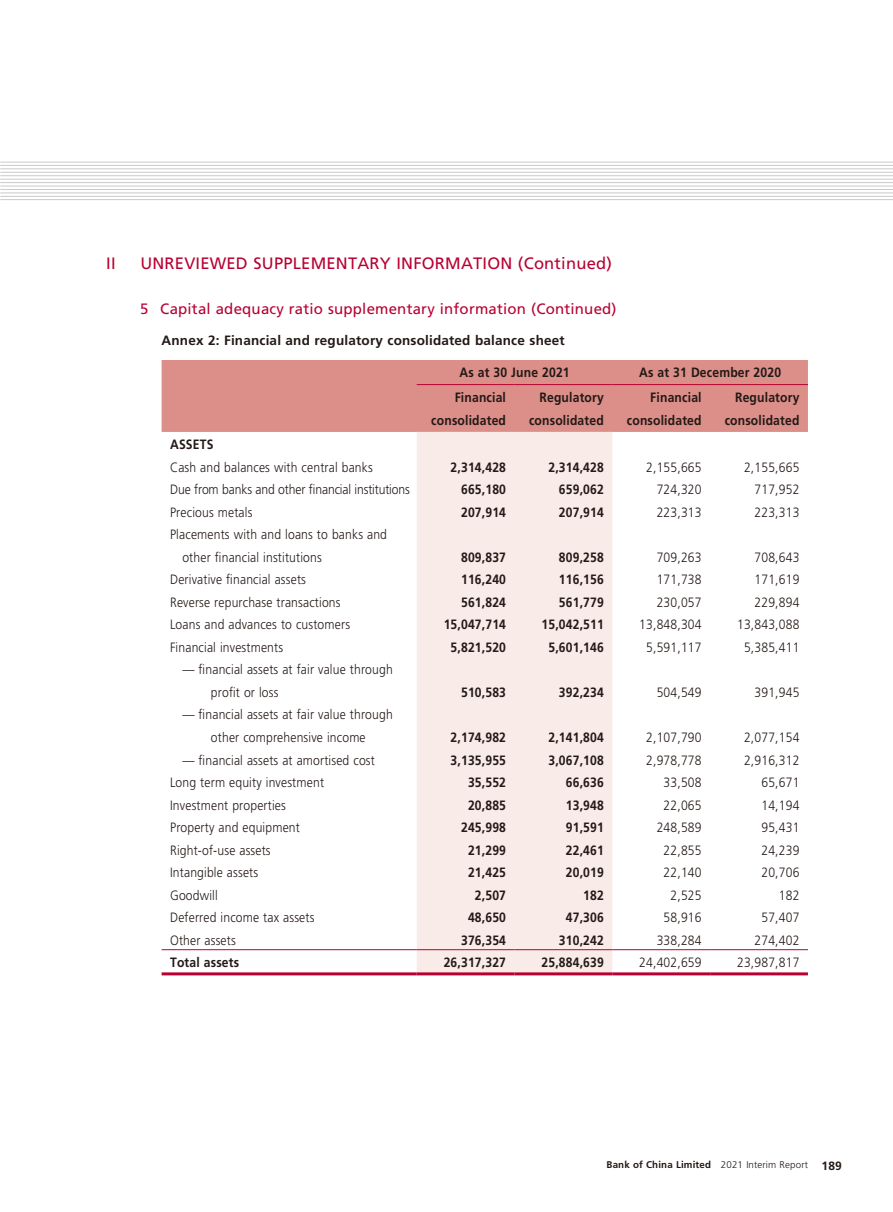
<style>
.page{position:relative;width:893px;height:1212px;background:#fff}
.page>*{position:absolute;margin:0;border:0;box-sizing:border-box;transform-origin:0 0}
.t1{font:16.5px "Frutiger";letter-spacing:.015em;color:#b80032}
.t2{font:15px "Frutiger";letter-spacing:.015em;color:#b80032}
.t3{font:300 13.5px/22.5px "Frutiger";letter-spacing:.015em;color:#231916;scale:.9 1}
.t4{font:700 13.5px/22.5px "Frutiger";letter-spacing:.015em;color:#231916;text-align:right;scale:.9 1}
.t5{font:700 13.5px "Frutiger";letter-spacing:.015em;color:#231916}
.t6{font:300 13.5px "Frutiger";letter-spacing:-.01em;color:#231916;scale:.9 1}
.t7{font:700 9.75px "Frutiger";letter-spacing:.015em;color:#231916}
.s1{font-weight:300}
.s2{font-size:12px}
</style>
<div class="page">
<hr style="left:0;top:162px;width:893px;height:1px;background:#c9cacb">
<hr style="left:0;top:165px;width:893px;height:1px;background:#c9cacb">
<hr style="left:0;top:168px;width:893px;height:1px;background:#c9cacb">
<hr style="left:0;top:172px;width:893px;height:1px;background:#c9cacb">
<hr style="left:0;top:175px;width:893px;height:1px;background:#c9cacb">
<hr style="left:0;top:179px;width:893px;height:1px;background:#c9cacb">
<hr style="left:0;top:182px;width:893px;height:1px;background:#c9cacb">
<hr style="left:0;top:186px;width:893px;height:1px;background:#c9cacb">
<hr style="left:0;top:189px;width:893px;height:1px;background:#c9cacb">
<hr style="left:0;top:192px;width:893px;height:1px;background:#c9cacb">
<hr style="left:0;top:196px;width:893px;height:1px;background:#c9cacb">
<hr style="left:0;top:199px;width:893px;height:1px;background:#c9cacb">
<div style="left:162px;top:360px;width:646px;height:72px;background:#dc8e89"></div>
<div style="left:417px;top:432px;width:195px;height:540px;background:#f9ebe8"></div>
<hr style="left:162px;top:949px;width:255px;height:1px;background:#b80032">
<hr style="left:417px;top:949px;width:97px;height:1px;background:#b80032">
<hr style="left:514px;top:949px;width:98px;height:1px;background:#b80032">
<hr style="left:612px;top:949px;width:98px;height:1px;background:#b80032">
<hr style="left:710px;top:949px;width:98px;height:1px;background:#b80032">
<hr style="left:162px;top:972px;width:255px;height:3px;background:#b80032">
<hr style="left:417px;top:972px;width:97px;height:3px;background:#b80032">
<hr style="left:514px;top:972px;width:98px;height:3px;background:#b80032">
<hr style="left:612px;top:972px;width:98px;height:3px;background:#b80032">
<hr style="left:710px;top:972px;width:98px;height:3px;background:#b80032">
<hr style="left:417px;top:384px;width:97px;height:1px;background:#b80032">
<hr style="left:514px;top:384px;width:98px;height:1px;background:#b80032">
<hr style="left:612px;top:384px;width:98px;height:1px;background:#b80032">
<hr style="left:710px;top:384px;width:98px;height:1px;background:#b80032">
<p class="t1" style="left:106px;top:254px;width:11px">II</p>
<p class="t1" style="left:140px;top:254px;width:473px">UNREVIEWED SUPPLEMENTARY INFORMATION (Continued)</p>
<p class="t2" style="left:140px;top:300px;width:478px">5 Capital adequacy ratio supplementary information (Continued)</p>
<p class="t5" style="left:162px;top:333px;width:405px">Annex 2: Financial and regulatory consolidated balance sheet</p>
<p class="t4" style="left:459px;top:362px;width:124px">As at 30 June 2021</p>
<p class="t4" style="left:639px;top:362px;width:159px">As at 31 December 2020</p>
<p class="t4" style="left:431px;top:386px;width:85px">Financial consolidated</p>
<p class="t4" style="left:529px;top:386px;width:85px">Regulatory consolidated</p>
<p class="t4" style="left:627px;top:386px;width:85px">Financial consolidated</p>
<p class="t4" style="left:725px;top:386px;width:85px">Regulatory consolidated</p>
<p class="t4" style="left:170px;top:433px;width:50px">ASSETS</p>
<p class="t3" style="left:170px;top:456px;width:227px">Cash and balances with central banks</p>
<p class="t4" style="left:451px;top:456px;width:63px">2,314,428</p>
<p class="t4" style="left:548px;top:456px;width:63px">2,314,428</p>
<p class="t3" style="left:646px;top:456px;width:63px">2,155,665</p>
<p class="t3" style="left:744px;top:456px;width:63px">2,155,665</p>
<p class="t6" style="left:170px;top:482px;width:268px">Due from banks and other financial institutions</p>
<p class="t4" style="left:461px;top:478px;width:51px">665,180</p>
<p class="t4" style="left:559px;top:478px;width:51px">659,062</p>
<p class="t3" style="left:657px;top:479px;width:51px">724,320</p>
<p class="t3" style="left:754px;top:479px;width:51px">717,952</p>
<p class="t3" style="left:170px;top:501px;width:93px">Precious metals</p>
<p class="t4" style="left:461px;top:501px;width:51px">207,914</p>
<p class="t4" style="left:559px;top:501px;width:51px">207,914</p>
<p class="t3" style="left:657px;top:501px;width:51px">223,313</p>
<p class="t3" style="left:754px;top:501px;width:51px">223,313</p>
<p class="t3" style="left:182px;top:524px;width:229px;text-indent:-12px">Placements with and loans to banks and other financial institutions</p>
<p class="t4" style="left:461px;top:546px;width:51px">809,837</p>
<p class="t4" style="left:559px;top:546px;width:51px">809,258</p>
<p class="t3" style="left:657px;top:546px;width:51px">709,263</p>
<p class="t3" style="left:754px;top:546px;width:51px">708,643</p>
<p class="t3" style="left:170px;top:569px;width:152px">Derivative financial assets</p>
<p class="t4" style="left:461px;top:568px;width:51px">116,240</p>
<p class="t4" style="left:559px;top:568px;width:51px">116,156</p>
<p class="t3" style="left:657px;top:569px;width:51px">171,738</p>
<p class="t3" style="left:754px;top:569px;width:51px">171,619</p>
<p class="t3" style="left:170px;top:591px;width:191px">Reverse repurchase transactions</p>
<p class="t4" style="left:461px;top:591px;width:51px">561,824</p>
<p class="t4" style="left:559px;top:591px;width:51px">561,779</p>
<p class="t3" style="left:657px;top:591px;width:51px">230,057</p>
<p class="t3" style="left:754px;top:591px;width:51px">229,894</p>
<p class="t3" style="left:170px;top:614px;width:201px">Loans and advances to customers</p>
<p class="t4" style="left:444px;top:613px;width:71px">15,047,714</p>
<p class="t4" style="left:541px;top:613px;width:71px">15,042,511</p>
<p class="t3" style="left:639px;top:614px;width:71px">13,848,304</p>
<p class="t3" style="left:737px;top:614px;width:71px">13,843,088</p>
<p class="t3" style="left:170px;top:636px;width:127px">Financial investments</p>
<p class="t4" style="left:451px;top:636px;width:63px">5,821,520</p>
<p class="t4" style="left:548px;top:636px;width:63px">5,601,146</p>
<p class="t3" style="left:646px;top:636px;width:63px">5,591,117</p>
<p class="t3" style="left:744px;top:636px;width:63px">5,385,411</p>
<p class="t3" style="left:211px;top:659px;width:204px;text-indent:-29px">— financial assets at fair value through profit or loss</p>
<p class="t4" style="left:461px;top:681px;width:51px">510,583</p>
<p class="t4" style="left:559px;top:681px;width:51px">392,234</p>
<p class="t3" style="left:657px;top:681px;width:51px">504,549</p>
<p class="t3" style="left:754px;top:681px;width:51px">391,945</p>
<p class="t3" style="left:182px;top:704px;width:235px;text-align:center">— financial assets at fair value through other comprehensive income</p>
<p class="t4" style="left:451px;top:726px;width:63px">2,174,982</p>
<p class="t4" style="left:548px;top:726px;width:63px">2,141,804</p>
<p class="t3" style="left:646px;top:726px;width:63px">2,107,790</p>
<p class="t3" style="left:744px;top:726px;width:63px">2,077,154</p>
<p class="t3" style="left:182px;top:749px;width:215px">— financial assets at amortised cost</p>
<p class="t4" style="left:451px;top:749px;width:63px">3,135,955</p>
<p class="t4" style="left:548px;top:749px;width:63px">3,067,108</p>
<p class="t3" style="left:646px;top:749px;width:63px">2,978,778</p>
<p class="t3" style="left:744px;top:749px;width:63px">2,916,312</p>
<p class="t3" style="left:170px;top:771px;width:173px">Long term equity investment</p>
<p class="t4" style="left:468px;top:771px;width:44px">35,552</p>
<p class="t4" style="left:566px;top:771px;width:44px">66,636</p>
<p class="t3" style="left:664px;top:771px;width:44px">33,508</p>
<p class="t3" style="left:761px;top:771px;width:44px">65,671</p>
<p class="t3" style="left:170px;top:794px;width:130px">Investment properties</p>
<p class="t4" style="left:468px;top:794px;width:44px">20,885</p>
<p class="t4" style="left:566px;top:794px;width:44px">13,948</p>
<p class="t3" style="left:664px;top:794px;width:44px">22,065</p>
<p class="t3" style="left:761px;top:794px;width:44px">14,194</p>
<p class="t3" style="left:170px;top:816px;width:146px">Property and equipment</p>
<p class="t4" style="left:461px;top:816px;width:51px">245,998</p>
<p class="t4" style="left:566px;top:816px;width:44px">91,591</p>
<p class="t3" style="left:657px;top:816px;width:51px">248,589</p>
<p class="t3" style="left:761px;top:816px;width:44px">95,431</p>
<p class="t3" style="left:170px;top:839px;width:113px">Right-of-use assets</p>
<p class="t4" style="left:468px;top:839px;width:44px">21,299</p>
<p class="t4" style="left:566px;top:839px;width:44px">22,461</p>
<p class="t3" style="left:664px;top:839px;width:44px">22,855</p>
<p class="t3" style="left:761px;top:839px;width:44px">24,239</p>
<p class="t3" style="left:170px;top:861px;width:99px">Intangible assets</p>
<p class="t4" style="left:468px;top:861px;width:44px">21,425</p>
<p class="t4" style="left:566px;top:861px;width:44px">20,019</p>
<p class="t3" style="left:664px;top:861px;width:44px">22,140</p>
<p class="t3" style="left:761px;top:861px;width:44px">20,706</p>
<p class="t3" style="left:170px;top:884px;width:55px">Goodwill</p>
<p class="t4" style="left:475px;top:884px;width:36px">2,507</p>
<p class="t4" style="left:583px;top:884px;width:24px">182</p>
<p class="t3" style="left:670px;top:884px;width:36px">2,525</p>
<p class="t3" style="left:779px;top:884px;width:24px">182</p>
<p class="t3" style="left:170px;top:906px;width:162px">Deferred income tax assets</p>
<p class="t4" style="left:468px;top:906px;width:44px">48,650</p>
<p class="t4" style="left:566px;top:906px;width:44px">47,306</p>
<p class="t3" style="left:664px;top:906px;width:44px">58,916</p>
<p class="t3" style="left:761px;top:906px;width:44px">57,407</p>
<p class="t3" style="left:170px;top:929px;width:74px">Other assets</p>
<p class="t4" style="left:461px;top:929px;width:51px">376,354</p>
<p class="t4" style="left:559px;top:929px;width:51px">310,242</p>
<p class="t3" style="left:657px;top:929px;width:51px">338,284</p>
<p class="t3" style="left:754px;top:929px;width:51px">274,402</p>
<p class="t4" style="left:170px;top:951px;width:78px">Total assets</p>
<p class="t4" style="left:444px;top:951px;width:71px">26,317,327</p>
<p class="t4" style="left:541px;top:951px;width:71px">25,884,639</p>
<p class="t3" style="left:639px;top:952px;width:71px">24,402,659</p>
<p class="t3" style="left:737px;top:952px;width:71px">23,987,817</p>
<p class="t7" style="left:607px;top:1159px;width:237px">Bank of China Limited <span class="s1">2021 Interim Report</span> <span class="s2">189</span></p>
</div>
